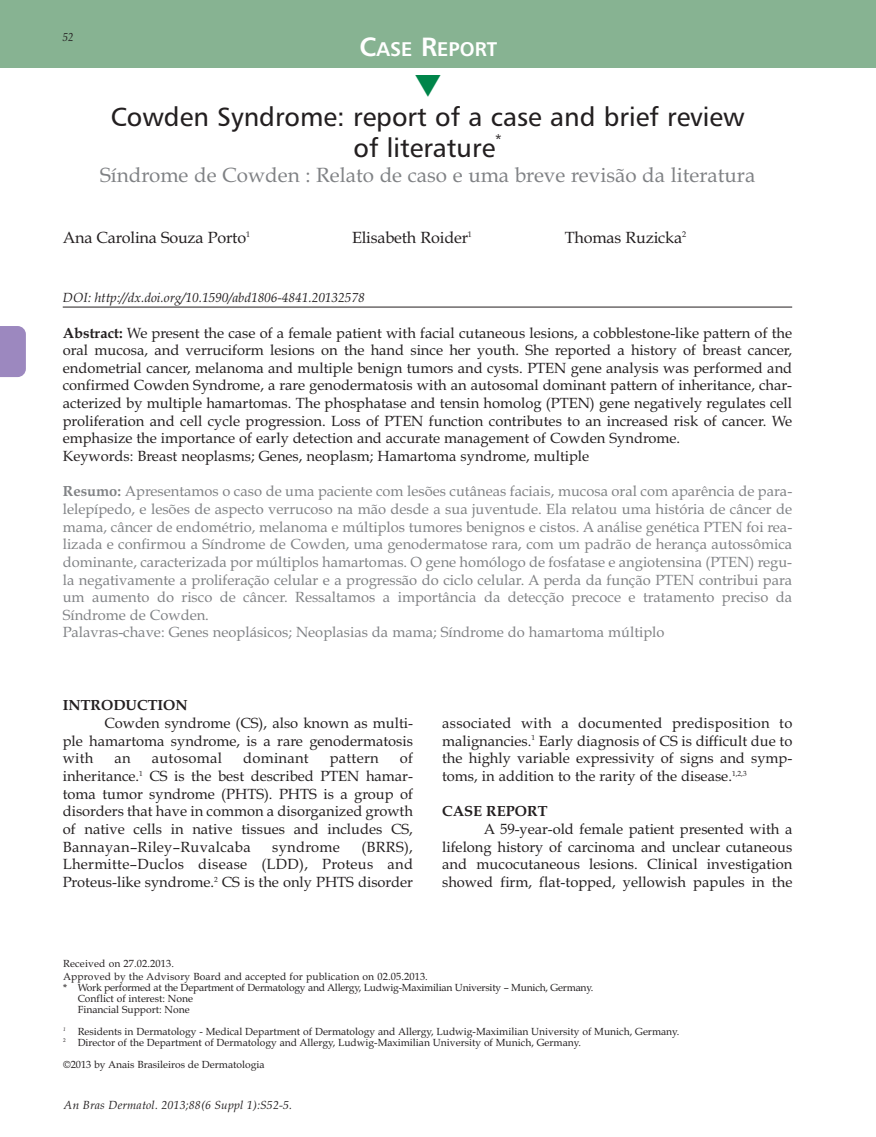
<style>
.page{position:relative;width:876px;height:1137px;background:#fff}
.page>*{position:absolute;margin:0;border:0;box-sizing:border-box;transform-origin:0 0}
.t1{font:26.4px/30.9px "Humanist 777 BT Roman B";color:#231f20;text-align:center}
.t2{font:20.55px "Book Antiqua";color:#808285}
.t3{font:19.8px "Humanist 777 BT Bold B";color:#fff}
.t4{font:16.2px "Book Antiqua";letter-spacing:-.01em;color:#231f20}
.t5{font:14.7px/17.7px "Book Antiqua";color:#231f20;text-align:justify}
.t6{font:14.7px/17.7px "Book Antiqua";color:#808285}
.t7{font:14.7px "Book Antiqua";letter-spacing:.02em;color:#231f20}
.t8{font:700 14.7px "Book Antiqua";color:#231f20}
.t9{font:italic 13.2px "Book Antiqua";color:#231f20}
.t10{font:13.2px "Humanist 777 BT Roman B";color:#231f20}
.t11{font:italic 11.7px "Book Antiqua";letter-spacing:.015em;color:#231f20}
.t12{font:italic 11.7px "Book Antiqua";letter-spacing:.015em;color:#231f20;scale:.9 1}
.t13{font:10.35px/12.3px "Book Antiqua";color:#231f20}
.t14{font:10.35px/10.9px "Book Antiqua";letter-spacing:-.02em;color:#231f20}
.s1{font-size:26.4px}
.s2{font-weight:700}
</style>
<div class="page">
<div style="left:0;top:0;width:875px;height:68px;background:#87b392"></div>
<hr style="left:63px;top:307px;width:729px;height:1px;background:#231f20">
<svg style="left:0;top:326px;width:26px;height:51px"></svg>
<p class="t12" style="left:63px;top:32px;width:13px">52</p>
<h3 class="t3" style="left:359px;top:41px;width:139px"><span class="s1">C</span>ASE <span class="s1">R</span>EPORT</h3>
<h1 class="t1" style="left:111px;top:103px;width:635px">Cowden Syndrome: report of a case and brief review of literature</h1>
<p class="t10" style="left:495px;top:134px;width:8px">*</p>
<h2 class="t2" style="left:100px;top:167px;width:656px">Síndrome de Cowden : Relato de caso e uma breve revisão da literatura</h2>
<p class="t4" style="left:63px;top:231px;width:189px">Ana Carolina Souza Porto<sup>1</sup></p>
<p class="t4" style="left:352px;top:231px;width:121px">Elisabeth Roider<sup>1</sup></p>
<p class="t4" style="left:564px;top:231px;width:123px">Thomas Ruzicka<sup>2</sup></p>
<p class="t9" style="left:63px;top:293px;width:303px">DOI: http://dx.doi.org/10.1590/abd1806-4841.20132578</p>
<p class="t5" style="left:63px;top:325px;width:731px;text-align:left"><span class="s2">Abstract:</span> We present the case of a female patient with facial cutaneous lesions, a cobblestone-like pattern of the oral mucosa, and verruciform lesions on the hand since her youth. She reported a history of breast cancer, endometrial cancer, melanoma and multiple benign tumors and cysts. PTEN gene analysis was performed and confirmed Cowden Syndrome, a rare genodermatosis with an autosomal dominant pattern of inheritance, char&shy;acterized by multiple hamartomas. The phosphatase and tensin homolog (PTEN) gene negatively regulates cell proliferation and cell cycle progression. Loss of PTEN function contributes to an increased risk of cancer. We emphasize the importance of early detection and accurate management of Cowden Syndrome.<br>Keywords: Breast neoplasms; Genes, neoplasm; Hamartoma syndrome, multiple</p>
<p class="t6" style="left:63px;top:484px;width:731px"><span class="s2">Resumo:</span> Apresentamos o caso de uma paciente com lesões cutâneas faciais, mucosa oral com aparência de para&shy;lelepípedo, e lesões de aspecto verrucoso na mão desde a sua juventude. Ela relatou uma história de câncer de mama, câncer de endométrio, melanoma e múltiplos tumores benignos e cistos. A análise genética PTEN foi rea&shy;lizada e confirmou a Síndrome de Cowden, uma genodermatose rara, com um padrão de herança autossômica dominante, caracterizada por múltiplos hamartomas. O gene homólogo de fosfatase e angiotensina (PTEN) regu&shy;la negativamente a proliferação celular e a progressão do ciclo celular. A perda da função PTEN contribui para um aumento do risco de câncer. Ressaltamos a importância da detecção precoce e tratamento preciso da Síndrome de Cowden.<br>Palavras-chave: Genes neoplásicos; Neoplasias da mama; Síndrome do hamartoma múltiplo</p>
<p class="t8" style="left:63px;top:700px;width:126px">INTRODUCTION</p>
<p class="t5" style="left:63px;top:716px;width:352px;text-indent:42px">Cowden syndrome (CS), also known as multi&shy;ple hamartoma syndrome, is a rare genodermatosis with</p>
<p class="t5" style="left:115px;top:751px;width:18px">an</p>
<p class="t7" style="left:152px;top:753px;width:72px">autosomal</p>
<p class="t7" style="left:243px;top:753px;width:67px">dominant</p>
<p class="t7" style="left:330px;top:753px;width:50px">pattern</p>
<p class="t5" style="left:63px;top:751px;width:352px;text-indent:337px">of inheritance.<sup>1</sup> CS is the best described PTEN hamar&shy;toma tumor syndrome (PHTS). PHTS is a group of disorders that have in common a disorganized growth of native cells in native tissues and includes CS, Bannayan–Riley–Ruvalcaba</p>
<p class="t5" style="left:63px;top:839px;width:352px;text-indent:298px">(BRRS), Lhermitte–Duclos disease (LDD), Proteus and Proteus-like syndrome.<sup>2</sup> CS is the only PHTS disorder</p>
<p class="t7" style="left:272px;top:841px;width:69px">syndrome</p>
<p class="t5" style="left:442px;top:716px;width:352px">associated with a documented predisposition to malignancies.<sup>1</sup> Early diagnosis of CS is difficult due to the highly variable expressivity of signs and symp&shy;toms, in addition to the rarity of the disease.<sup>1,2,3</sup></p>
<p class="t8" style="left:442px;top:806px;width:107px">CASE REPORT</p>
<p class="t5" style="left:442px;top:822px;width:352px;text-indent:42px">A 59-year-old female patient presented with a lifelong history of carcinoma and unclear cutaneous and mucocutaneous lesions. Clinical investigation showed firm, flat-topped, yellowish papules in the</p>
<p class="t13" style="left:63px;top:959px;width:366px">Received on 27.02.2 013.<br>Approved by the Advisory Board and accepted for publication on 02.05.2013.</p>
<p class="t14" style="left:78px;top:983px;width:517px;text-indent:-15px">* Work performed at the Department of Dermatology and Allergy, Ludwig-Maximilian University – Munich, Germany.<br>Conflict of interest: None<br>Financial Support: None</p>
<p class="t13" style="left:63px;top:1027px;width:617px;line-height:11.1px"><sup>1</sup> Residents in Dermatology - Medical Department of Dermatology and Allergy, Ludwig-Maximilian University of Munich, Germany.<br><sup>2</sup> Director of the Department of Dermatology and Allergy, Ludwig-Maximilian University of Munich, Germany.</p>
<p class="t13" style="left:63px;top:1059px;width:203px">©2013 by Anais Brasileiros de Dermatologia</p>
<p class="t11" style="left:64px;top:1100px;width:230px">An Bras Dermatol. 2013;88(6 Suppl 1):S52-5.</p>
</div>
